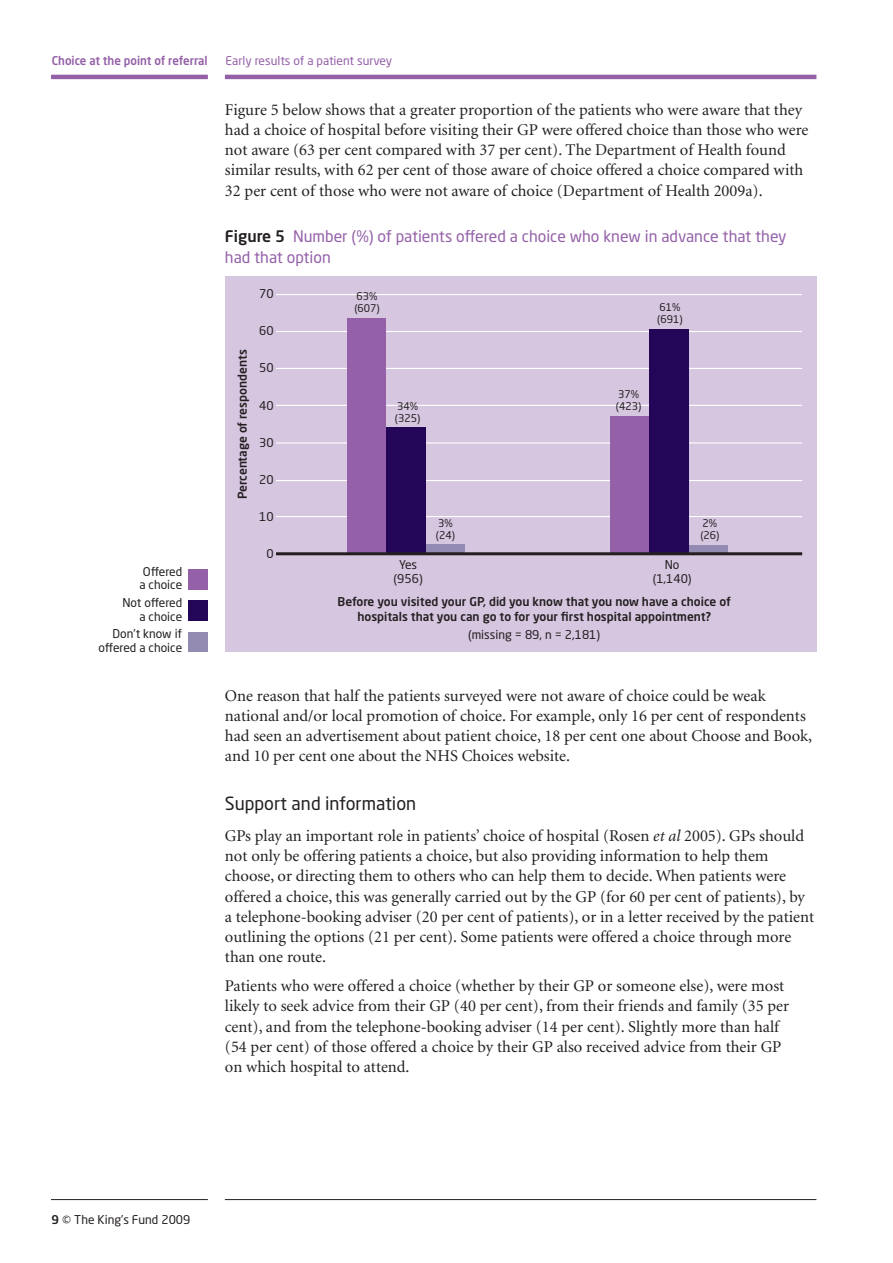
<style>
.page{position:relative;width:893px;height:1263px;background:#fff}
.page>*{position:absolute;margin:0;border:0;box-sizing:border-box;transform-origin:0 0}
.Headings__B_Head{font:18px "Neo Sans Std";color:#231f20}
.body_copy{font:16.5px/20.2px "Minion";color:#231f20}
.Headings___table_hea{font:15.75px/20.2px "Neo Sans Std";color:#9460a8}
.Labels{font:500 12px/15px "Neo Sans Std";color:#231f20;text-align:center}
.Labels-2{font:12px/13.5px "Neo Sans Std";color:#231f20;text-align:right}
.t1{font:12px "Neo Sans Std";color:#9460a8}
.t2{font:500 12px "Neo Sans Std";color:#9460a8;scale:.96 1}
.Labels-3{font:10.5px "Neo Sans Std";color:#231f20}
.s1{font-weight:500;color:#231f20}
.s2{font-style:italic}
.s3{font-weight:500}
</style>
<div class="page">
<hr style="left:51px;top:1199px;width:157px;height:1px;background:#231f20">
<hr style="left:225px;top:1199px;width:591px;height:1px;background:#231f20">
<hr style="left:51px;top:75px;width:157px;height:4px;background:#9460a8">
<hr style="left:225px;top:75px;width:591px;height:4px;background:#9460a8">
<div style="left:225px;top:276px;width:591px;height:376px;background:#d6c6e0"></div>
<hr style="left:276px;top:294px;width:526px;height:1px;background:#fff">
<hr style="left:276px;top:331px;width:526px;height:1px;background:#fff">
<hr style="left:276px;top:368px;width:526px;height:1px;background:#fff">
<hr style="left:276px;top:405px;width:526px;height:1px;background:#fff">
<hr style="left:276px;top:442px;width:526px;height:1px;background:#fff">
<hr style="left:276px;top:480px;width:526px;height:1px;background:#fff">
<hr style="left:276px;top:516px;width:526px;height:1px;background:#fff">
<div style="left:347px;top:319px;width:39px;height:235px;background:#9460a8"></div>
<div style="left:610px;top:416px;width:39px;height:138px;background:#9460a8"></div>
<div style="left:386px;top:428px;width:40px;height:126px;background:#230658"></div>
<div style="left:649px;top:329px;width:40px;height:225px;background:#230658"></div>
<div style="left:426px;top:544px;width:39px;height:9px;background:#938bb3"></div>
<div style="left:689px;top:545px;width:39px;height:9px;background:#938bb3"></div>
<hr style="left:276px;top:552px;width:526px;height:3px;background:#231f20">
<div style="left:189px;top:569px;width:19px;height:21px;background:#9460a8"></div>
<div style="left:189px;top:601px;width:19px;height:20px;background:#230658"></div>
<div style="left:188px;top:632px;width:19px;height:20px;background:#938bb2"></div>
<p class="t2" style="left:52px;top:53px;width:164px">Choice at the point of referral</p>
<p class="t1" style="left:226px;top:53px;width:168px">Early results of a patient survey</p>
<p class="body_copy" style="left:225px;top:100px;width:585px">Figure 5 below shows that a greater proportion of the patients who were aware that they had a choice of hospital before visiting their GP were offered choice than those who were not aware (63 per cent compared with 37 per cent). The Department of Health found similar results, with 62 per cent of those aware of choice offered a choice compared with 32 per cent of those who were not aware of choice (Department of Health 2009a).</p>
<p class="Headings___table_hea" style="left:225px;top:226px;width:563px"><span class="s1">Figure 5</span> Number (%) of patients offered a choice who knew in advance that they had that option</p>
<p class="Labels-2" style="left:139px;top:565px;width:44px;text-align:left">Offered a choice</p>
<p class="Labels-2" style="left:122px;top:596px;width:61px">Not offered a choice</p>
<p class="Labels-2" style="left:99px;top:627px;width:85px">Don’t know if offered a choice</p>
<p class="Labels" style="left:235px;top:499px;width:151px;rotate:-90deg">Percentage of respondents</p>
<p class="Labels-2" style="left:259px;top:287px;width:16px">70</p>
<p class="Labels-2" style="left:259px;top:324px;width:16px">60</p>
<p class="Labels-2" style="left:259px;top:361px;width:16px">50</p>
<p class="Labels-2" style="left:259px;top:398px;width:16px">40</p>
<p class="Labels-2" style="left:259px;top:435px;width:16px">30</p>
<p class="Labels-2" style="left:259px;top:472px;width:16px">20</p>
<p class="Labels-2" style="left:259px;top:509px;width:16px">10</p>
<p class="Labels-2" style="left:266px;top:546px;width:9px">0</p>
<p class="Labels-3" style="left:357px;top:290px;width:23px">63%</p>
<p class="Labels-3" style="left:354px;top:302px;width:27px">(607)</p>
<p class="Labels-3" style="left:397px;top:400px;width:23px">34%</p>
<p class="Labels-3" style="left:395px;top:412px;width:27px">(325)</p>
<p class="Labels-3" style="left:438px;top:517px;width:16px">3%</p>
<p class="Labels-3" style="left:436px;top:529px;width:21px">(24)</p>
<p class="Labels-3" style="left:659px;top:301px;width:23px">61%</p>
<p class="Labels-3" style="left:657px;top:313px;width:27px">(691)</p>
<p class="Labels-3" style="left:618px;top:388px;width:23px">37%</p>
<p class="Labels-3" style="left:616px;top:400px;width:27px">(423)</p>
<p class="Labels-3" style="left:703px;top:517px;width:16px">2%</p>
<p class="Labels-3" style="left:700px;top:529px;width:21px">(26)</p>
<p class="Labels-2" style="left:399px;top:558px;width:19px">Yes</p>
<p class="Labels-2" style="left:665px;top:558px;width:16px">No</p>
<p class="Labels-2" style="left:394px;top:571px;width:31px">(956)</p>
<p class="Labels-2" style="left:653px;top:571px;width:40px">(1,140)</p>
<p class="Labels" style="left:338px;top:594px;width:395px">Before you visited your GP, did you know that you now have a choice of hospitals that you can go to for your first hospital appointment?</p>
<p class="Labels-2" style="left:468px;top:627px;width:134px">(missing = 89, n = 2,181)</p>
<p class="body_copy" style="left:225px;top:686px;width:589px">One reason that half the patients surveyed were not aware of choice could be weak national and/or local promotion of choice. For example, only 16 per cent of respondents had seen an advertisement about patient choice, 18 per cent one about Choose and Book, and 10 per cent one about the NHS Choices website.</p>
<p class="Headings__B_Head" style="left:225px;top:793px;width:193px">Support and information</p>
<p class="body_copy" style="left:225px;top:826px;width:591px">GPs play an important role in patients’ choice of hospital (Rosen <span class="s2">et al</span> 2005). GPs should not only be offering patients a choice, but also providing information to help them choose, or directing them to others who can help them to decide. When patients were offered a choice, this was generally carried out by the GP (for 60 per cent of patients), by a telephone-booking adviser (20 per cent of patients), or in a letter received by the patient outlining the options (21 per cent). Some patients were offered a choice through more than one route.</p>
<p class="body_copy" style="left:225px;top:976px;width:566px">Patients who were offered a choice (whether by their GP or someone else), were most likely to seek advice from their GP (40 per cent), from their friends and family (35 per cent), and from the telephone-booking adviser (14 per cent). Slightly more than half (54 per cent) of those offered a choice by their GP also received advice from their GP on which hospital to attend.</p>
<p class="Labels-2" style="left:52px;top:1213px;width:140px"><span class="s3">9</span> © The King’s Fund 2009</p>
</div>
